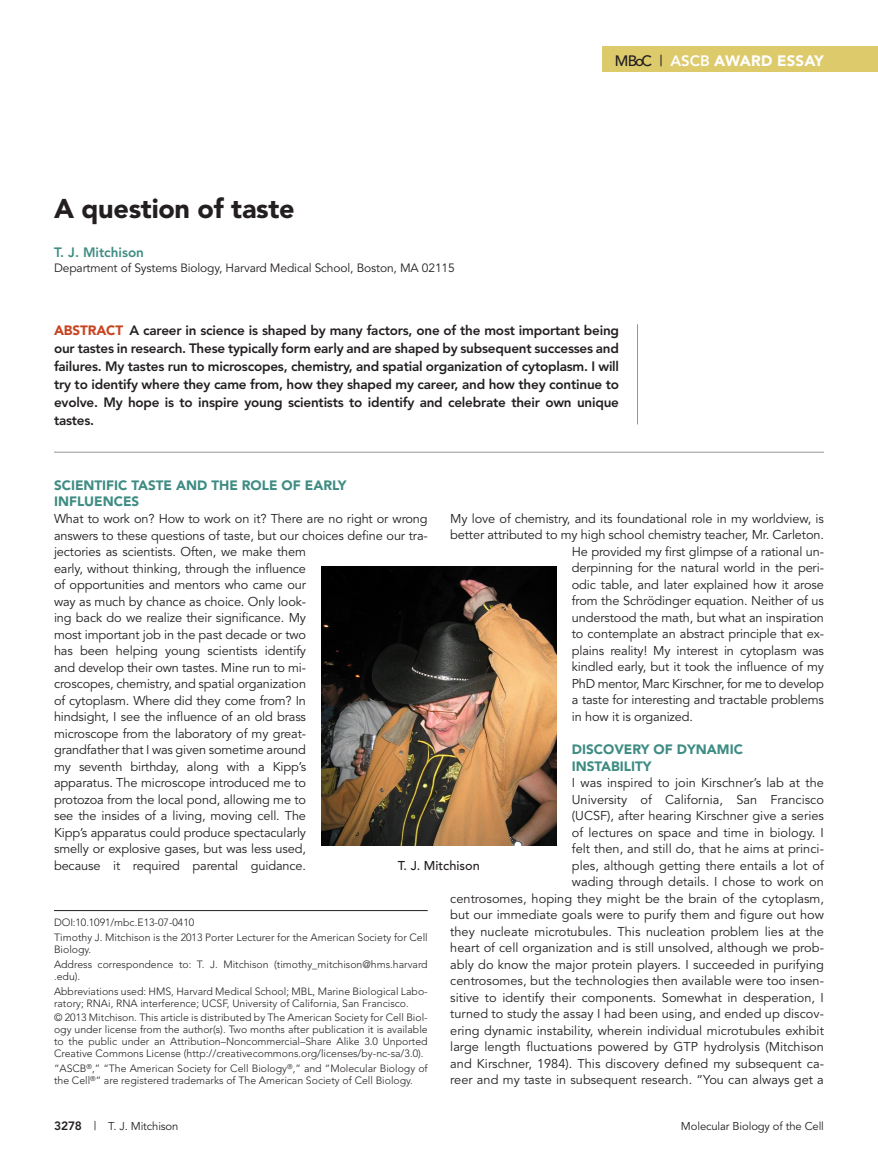
<style>
.page{position:relative;width:878px;height:1175px;background:#fff}
.page>*{position:absolute;margin:0;border:0;box-sizing:border-box;transform-origin:0 0}
.ArticleTitle{font:900 27px "Avenir";letter-spacing:-.01em;color:#231f20}
.t1{font:900 15px "Avenir";letter-spacing:.01em;color:#fff}
.AbstractParaFL{font:800 13.5px/18px "Avenir";letter-spacing:-.015em;color:#231f20;text-align:justify}
.t2{font:900 13.5px/16.5px "Avenir";color:#3e8c83}
.AritcleAU{font:800 13.5px "Avenir";color:#3e8c83}
.ParaFL{font:12.75px/16.5px "Avenir";letter-spacing:-.01em;color:#231f20}
.TableBody{font:500 12.75px "Avenir";color:#231f20}
.ArticleAffl{font:12px "Avenir";letter-spacing:-.01em;color:#231f20}
.ParaFL-2{font:11.25px "Avenir";letter-spacing:-.01em;color:#231f20}
.AuthorNotes{font:300 10.5px/12px "Avenir";color:#231f20}
.AuthorNotesFirst{font:300 10.5px "Avenir";color:#231f20}
.s1{font-weight:500;color:#231f20}
.s2{font-weight:400;color:#231f20}
.s3{font-weight:800}
.s4{font-weight:900;color:#c74522}
.s5{font-weight:800;font-size:12px}
.s6{font-size:12px}
</style>
<div class="page">
<hr style="left:54px;top:452px;width:770px;height:1px;background:#939598">
<hr style="left:637px;top:324px;width:1px;height:100px;background:#939598">
<hr style="left:54px;top:910px;width:374px;height:1px;background:#231f20">
<div style="left:602px;top:46px;width:276px;height:26px;background:#ddca6b"></div>
<img style="left:321px;top:566px;width:236px;height:279px">
<p class="ArticleTitle" style="left:54px;top:192px;width:242px">A question of taste</p>
<p class="AritcleAU" style="left:54px;top:244px;width:91px">T. J. Mitchison</p>
<p class="ArticleAffl" style="left:54px;top:260px;width:402px">Department of Systems Biology, Harvard Medical School, Boston, MA 02115</p>
<p class="t1" style="left:614px;top:51px;width:211px"><span class="s1">MBoC</span> <span class="s2">|</span> <span class="s3">ASCB</span> AWARD ESSAY</p>
<p class="AbstractParaFL" style="left:54px;top:321px;width:566px"><span class="s4">ABSTRACT</span> A career in science is shaped by many factors, one of the most important being our tastes in research. These typically form early and are shaped by subsequent successes and failures. My tastes run to microscopes, chemistry, and spatial organization of cytoplasm. I will try to identify where they came from, how they shaped my career, and how they continue to evolve. My hope is to inspire young scientists to identify and celebrate their own unique tastes.</p>
<h1 class="t2" style="left:54px;top:477px;width:294px">SCIENTIFIC TASTE AND THE ROLE OF EARLY<br>INFLUENCES</h1>
<p class="ParaFL" style="left:54px;top:510px;width:375px">What to work on? How to work on it? There are no right or wrong answers to these questions of taste, but our choices define our tra&shy;jectories as scientists. Often, we make them<br>early, without thinking, through the influence<br>of opportunities and mentors who came our<br>way as much by chance as choice. Only look-<br>ing back do we realize their significance. My<br>most important job in the past decade or two<br>has been helping young scientists identify<br>and develop their own tastes. Mine run to mi-<br>croscopes, chemistry, and spatial organization<br>of cytoplasm. Where did they come from? In<br>hindsight, I see the influence of an old brass<br>microscope from the laboratory of my great-<br>grandfather that I was given sometime around<br>my seventh birthday, along with a Kipp’s<br>apparatus. The microscope introduced me to<br>protozoa from the local pond, allowing me to<br>see the insides of a living, moving cell. The<br>Kipp’s apparatus could produce spectacularly<br>smelly or explosive gases, but was less used,<br>because it required parental guidance.</p>
<p class="ParaFL" style="left:450px;top:510px;width:375px">My love of chemistry, and its foundational role in my worldview, is</p>
<p class="ParaFL" style="left:450px;top:527px;width:375px">better attributed to my high school chemistry teacher, Mr. Carleton.</p>
<p class="ParaFL" style="left:572px;top:543px;width:253px">He provided my first glimpse of a rational un-</p>
<p class="ParaFL" style="left:572px;top:560px;width:253px">derpinning for the natural world in the peri-</p>
<p class="ParaFL" style="left:572px;top:576px;width:253px">odic table, and later explained how it arose</p>
<p class="ParaFL" style="left:572px;top:593px;width:253px">from the Schrödinger equation. Neither of us</p>
<p class="ParaFL" style="left:572px;top:609px;width:253px">understood the math, but what an inspiration</p>
<p class="ParaFL" style="left:572px;top:626px;width:253px">to contemplate an abstract principle that ex-</p>
<p class="ParaFL" style="left:572px;top:642px;width:253px">plains reality! My interest in cytoplasm was</p>
<p class="ParaFL" style="left:572px;top:659px;width:253px">kindled early, but it took the influence of my</p>
<p class="ParaFL" style="left:572px;top:675px;width:253px">PhD mentor, Marc Kirschner, for me to develop</p>
<p class="ParaFL" style="left:572px;top:692px;width:253px">a taste for interesting and tractable problems</p>
<p class="ParaFL" style="left:572px;top:708px;width:123px">in how it is organized.</p>
<h1 class="t2" style="left:572px;top:741px;width:172px">DISCOVERY OF DYNAMIC<br>INSTABILITY</h1>
<p class="ParaFL" style="left:450px;top:774px;width:375px;text-align:right">I was inspired to join Kirschner’s lab at the<br>University of California, San Francisco<br>(UCSF), after hearing Kirschner give a series<br>of lectures on space and time in biology. I<br>felt then, and still do, that he aims at princi-<br>ples, although getting there entails a lot of<br>wading through details. I chose to work on<br>centrosomes, hoping they might be the brain of the cytoplasm, but our immediate goals were to purify them and figure out how they nucleate microtubules. This nucleation problem lies at the heart of cell organization and is still unsolved, although we prob&shy;ably do know the major protein players. I succeeded in purifying centrosomes, but the technologies then available were too insen&shy;sitive to identify their components. Somewhat in desperation, I turned to study the assay I had been using, and ended up discov&shy;ering dynamic instability, wherein individual microtubules exhibit large length fluctuations powered by GTP hydrolysis (Mitchison and Kirschner, 1984). This discovery defined my subsequent ca&shy;reer and my taste in subsequent research. “You can always get a</p>
<p class="TableBody" style="left:397px;top:858px;width:84px">T. J. Mitchison</p>
<p class="AuthorNotesFirst" style="left:54px;top:916px;width:142px">doi:10.1091/mbc.E13-07-0410</p>
<p class="AuthorNotes" style="left:54px;top:931px;width:375px">Timothy J. Mitchison is the 2013 Porter Lecturer for the American Society for Cell<br>Biology.</p>
<p class="AuthorNotes" style="left:54px;top:958px;width:375px">Address correspondence to: T. J. Mitchison (timothy_mitchison@hms.harvard .edu).</p>
<p class="AuthorNotes" style="left:54px;top:1011px;width:375px;text-align:justify">© 2013 Mitchison. This article is distributed by The American Society for Cell Biol&shy;ogy under license from the author(s). Two months after publication it is available to the public under an Attribution–Noncommercial–Share Alike 3.0 Unported Creative Commons License (http://creativecommons.org/licenses/by-nc-sa/3.0).</p>
<p class="AuthorNotes" style="left:54px;top:1062px;width:375px">“ASCB<sup>®</sup>,” “The American Society for Cell Biology<sup>®</sup>,” and “Molecular Biology of the Cell<sup>®</sup>” are registered trademarks of The American Society of Cell Biology.</p>
<p class="AuthorNotes" style="left:54px;top:985px;width:375px">Abbreviations used: HMS, Harvard Medical School; MBL, Marine Biological Labo&shy;ratory; RNAi, RNA interference; UCSF, University of California, San Francisco.</p>
<p class="ParaFL-2" style="left:54px;top:1119px;width:126px"><span class="s5">3278</span> <span class="s6">|</span> T. J. Mitchison</p>
<p class="ParaFL-2" style="left:681px;top:1119px;width:144px">Molecular Biology of the Cell</p>
</div>
